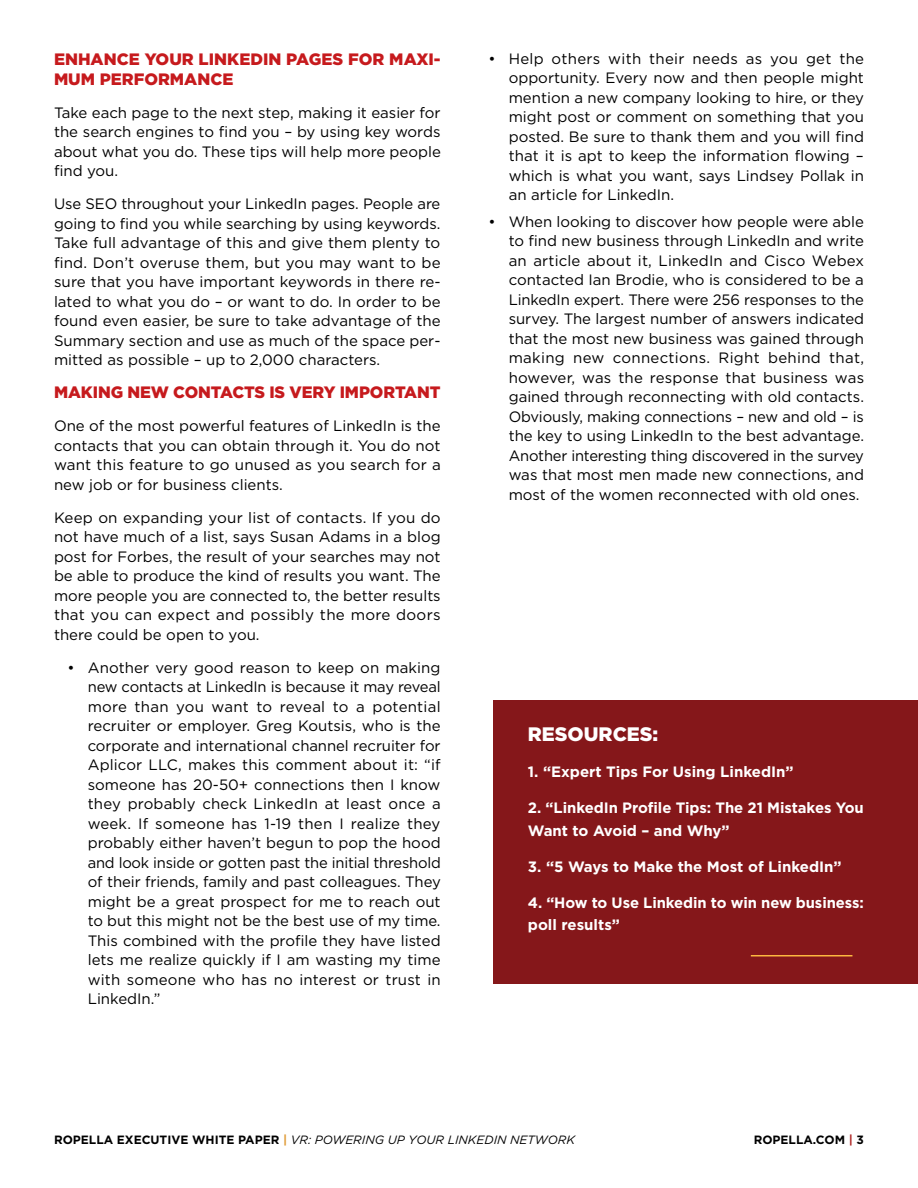
<style>
.page{position:relative;width:918px;height:1188px;background:#fff}
.page>*{position:absolute;margin:0;border:0;box-sizing:border-box;transform-origin:0 0}
.t1{font:900 19.5px "Gotham";color:#fff}
.t2{font:900 16.5px/19.5px "Gotham";color:#c61a1d}
.t3{font:15px/19.5px "Gotham";color:#000;text-align:justify}
.t4{font:700 15px/22.5px "Gotham";letter-spacing:-.005em;color:#fff}
.t5{font:italic 12px "Gotham";color:#000}
.t6{font:700 12px "Gotham";color:#000}
.s1{font-weight:700;font-style:normal}
.s2{font-weight:700;font-style:normal;color:#df9a35}
.s3{color:#ae2524}
</style>
<div class="page">
<div style="left:494px;top:700px;width:424px;height:283px;background:#85171a"></div>
<hr style="left:751px;top:955px;width:101px;height:1px;background:#fdb740">
<p class="t2" style="left:54px;top:49px;width:388px">ENHANCE YOUR LINKEDIN PAGES FOR MAXI-<br>MUM PERFORMANCE</p>
<p class="t3" style="left:54px;top:102px;width:388px">Take each page to the next step, making it easier for the search engines to find you – by using key words about what you do. These tips will help more people find you.</p>
<p class="t3" style="left:54px;top:194px;width:388px">Use SEO throughout your LinkedIn pages. People are going to find you while searching by using keywords.<br>Take full advantage of this and give them plenty to find. Don’t overuse them, but you may want to be sure that you have important keywords in there re&shy;lated to what you do – or want to do. In order to be found even easier, be sure to take advantage of the Summary section and use as much of the space per&shy;mitted as possible – up to 2,000 characters.</p>
<p class="t2" style="left:54px;top:382px;width:388px">MAKING NEW CONTACTS IS VERY IMPORTANT</p>
<p class="t3" style="left:54px;top:416px;width:388px">One of the most powerful features of LinkedIn is the contacts that you can obtain through it. You do not want this feature to go unused as you search for a new job or for business clients.</p>
<p class="t3" style="left:54px;top:507px;width:388px">Keep on expanding your list of contacts. If you do not have much of a list, says Susan Adams in a blog post for Forbes, the result of your searches may not be able to produce the kind of results you want. The more people you are connected to, the better results that you can expect and possibly the more doors there could be open to you.</p>
<p class="t3" style="left:88px;top:657px;width:355px;text-indent:-20px">• Another very good reason to keep on making new contacts at LinkedIn is because it may reveal more than you want to reveal to a potential recruiter or employer. Greg Koutsis, who is the corporate and international channel recruiter for Aplicor LLC, makes this comment about it: “if someone has 20-50+ connections then I know they probably check LinkedIn at least once a week. If someone has 1-19 then I realize they probably either haven’t begun to pop the hood and look inside or gotten past the initial threshold of their friends, family and past colleagues. They might be a great prospect for me to reach out to but this might not be the best use of my time.<br>This combined with the profile they have listed lets me realize quickly if I am wasting my time with someone who has no interest or trust in LinkedIn.”</p>
<p class="t3" style="left:509px;top:48px;width:357px;text-indent:-20px">• Help others with their needs as you get the opportunity. Every now and then people might mention a new company looking to hire, or they might post or comment on something that you posted. Be sure to thank them and you will find that it is apt to keep the information flowing – which is what you want, says Lindsey Pollak in an article for LinkedIn.</p>
<p class="t3" style="left:509px;top:211px;width:357px;text-indent:-20px">• When looking to discover how people were able to find new business through LinkedIn and write an article about it, LinkedIn and Cisco Webex contacted Ian Brodie, who is considered to be a LinkedIn expert. There were 256 responses to the survey. The largest number of answers indicated that the most new business was gained through making new connections. Right behind that, however, was the response that business was gained through reconnecting with old contacts.<br>Obviously, making connections – new and old – is the key to using LinkedIn to the best advantage.<br>Another interesting thing discovered in the survey was that most men made new connections, and most of the women reconnected with old ones.</p>
<h1 class="t1" style="left:528px;top:721px;width:132px">RESOURCES:</h1>
<p class="t4" style="left:528px;top:761px;width:267px">1. “Expert Tips For Using LinkedIn”</p>
<p class="t4" style="left:528px;top:797px;width:337px">2. “LinkedIn Profile Tips: The 21 Mistakes You<br>Want to Avoid – and Why”</p>
<p class="t4" style="left:528px;top:855px;width:315px">3. “5 Ways to Make the Most of LinkedIn”</p>
<p class="t4" style="left:528px;top:891px;width:338px">4. “How to Use Linkedin to win new business: poll results”</p>
<p class="t5" style="left:54px;top:1132px;width:523px"><span class="s1">ROPELLA EXECUTIVE WHITE PAPER</span> <span class="s2">|</span> VR: POWERING UP YOUR LINKEDIN NETWORK</p>
<p class="t6" style="left:754px;top:1131px;width:112px">ROPELLA.COM <span class="s3">|</span> 3</p>
</div>
